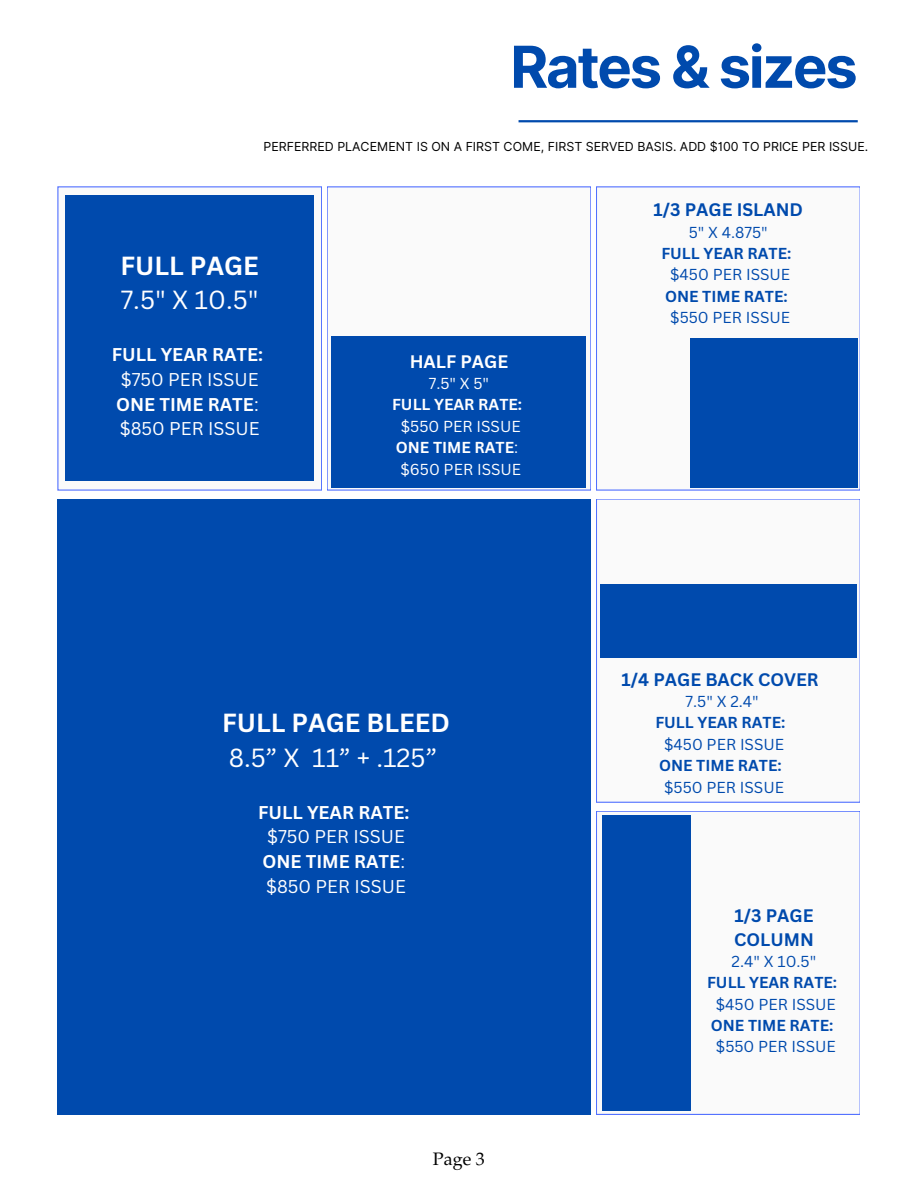
<style>
.page{position:relative;width:918px;height:1188px;background:#fff}
.page>*{position:absolute;margin:0;border:0;box-sizing:border-box;transform-origin:0 0}
.t1{font:700 57.9px "Inter";letter-spacing:-.04em;color:#004aad}
.t2{font:25.5px/34.8px "Canva Sans";color:#fff}
.t3{font:18px/24.8px "Canva Sans";color:#fff}
.t4{font:18px "Te X Gyre Pagella";color:#000}
.t5{font:700 17.7px/23.7px "Canva Sans";color:#004aad}
.t6{font:700 17.7px "Canva Sans";color:#fff}
.t7{font:15.45px/21.3px "Canva Sans";color:#004aad;text-align:center}
.t8{font:15.45px/21.3px "Canva Sans";color:#fff;text-align:center}
.t9{font:12.45px "Inter";color:#000}
.s1{font-weight:700}
</style>
<div class="page">
<svg style="left:58px;top:187px;width:263px;height:303px"></svg>
<svg style="left:327px;top:187px;width:263px;height:303px"></svg>
<svg style="left:596px;top:187px;width:264px;height:303px"></svg>
<svg style="left:596px;top:499px;width:264px;height:303px"></svg>
<svg style="left:596px;top:811px;width:264px;height:303px"></svg>
<hr style="left:519px;top:120px;width:339px;height:2px;background:#004aad">
<div style="left:65px;top:196px;width:249px;height:285px;background:#004aad"></div>
<div style="left:332px;top:336px;width:254px;height:152px;background:#004aad"></div>
<div style="left:58px;top:499px;width:533px;height:615px;background:#004aad"></div>
<div style="left:690px;top:338px;width:168px;height:150px;background:#004aad"></div>
<div style="left:600px;top:584px;width:256px;height:74px;background:#004aad"></div>
<div style="left:602px;top:815px;width:88px;height:295px;background:#004aad"></div>
<h1 class="t1" style="left:510px;top:32px;width:349px">Rates &amp; sizes</h1>
<h3 class="t9" style="left:264px;top:139px;width:606px">PERFERRED PLACEMENT IS ON A FIRST COME, FIRST SERVED BASIS. ADD $100 TO PRICE PER ISSUE.</h3>
<p class="t2" style="left:120px;top:247px;width:140px"><span class="s1">FULL PAGE<br></span>7.5" X 10.5"</p>
<h2 class="t3" style="left:112px;top:342px;width:153px"><span class="s1">FULL YEAR RATE: </span>$750 PER ISSUE<br><span class="s1">ONE TIME RATE</span>: $850 PER ISSUE</h2>
<h3 class="t6" style="left:410px;top:349px;width:100px">HALF PAGE</h3>
<h3 class="t8" style="left:392px;top:372px;width:132px">7.5" X 5"<br><span class="s1">FULL YEAR RATE: </span>$550 PER ISSUE<br><span class="s1">ONE TIME RATE</span>: $650 PER ISSUE</h3>
<h5 class="t2" style="left:222px;top:705px;width:229px"><span class="s1">FULL PAGE BLEED<br></span>8.5” X 11” + .125”</h5>
<h2 class="t3" style="left:258px;top:799px;width:153px"><span class="s1">FULL YEAR RATE: </span>$750 PER ISSUE<br><span class="s1">ONE TIME RATE</span>: $850 PER ISSUE</h2>
<h4 class="t4" style="left:433px;top:1146px;width:54px">Page 3</h4>
<h3 class="t5" style="left:654px;top:198px;width:151px">1/3 PAGE ISLAND</h3>
<h3 class="t7" style="left:661px;top:221px;width:132px">5" X 4.875"<br><span class="s1">FULL YEAR RATE: </span>$450 PER ISSUE<br><span class="s1">ONE TIME RATE: </span>$550 PER ISSUE</h3>
<h5 class="t5" style="left:622px;top:667px;width:199px">1/4 PAGE BACK COVER</h5>
<h5 class="t7" style="left:655px;top:690px;width:132px">7.5" X 2.4"<br><span class="s1">FULL YEAR RATE: </span>$450 PER ISSUE<br><span class="s1">ONE TIME RATE: </span>$550 PER ISSUE</h5>
<h3 class="t5" style="left:734px;top:903px;width:81px">1/3 PAGE<br>COLUMN</h3>
<h3 class="t7" style="left:707px;top:950px;width:132px">2.4" X 10.5"<br><span class="s1">FULL YEAR RATE: </span>$450 PER ISSUE<br><span class="s1">ONE TIME RATE: </span>$550 PER ISSUE</h3>
</div>
